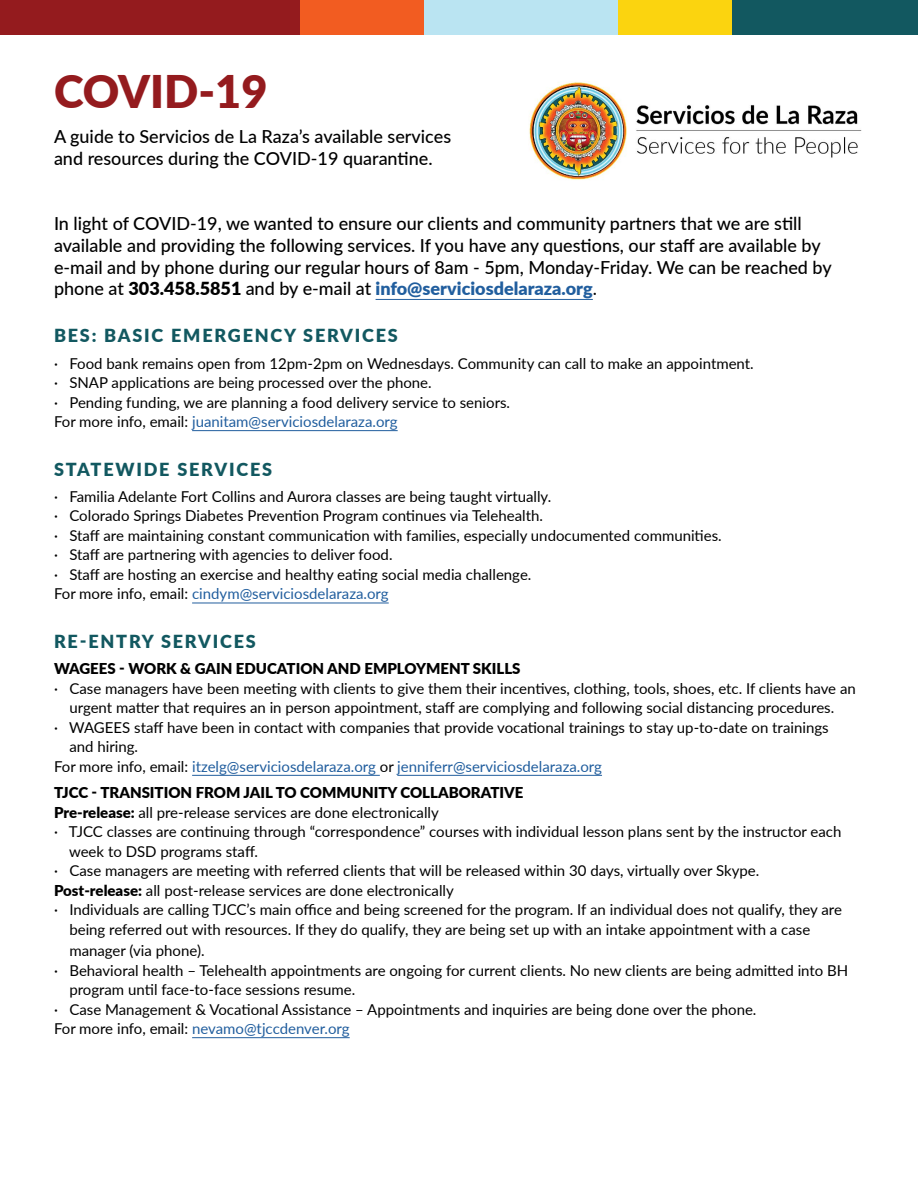
<style>
.page{position:relative;width:918px;height:1188px;background:#fff}
.page>*{position:absolute;margin:0;border:0;box-sizing:border-box;transform-origin:0 0}
.t1{font:900 45px "Lato";color:#941b1e}
.t2{font:500 18px/21.6px "Lato";color:#000}
.t3{font:900 18px "Lato";letter-spacing:.1em;color:#125860}
.t4{font:15px/19.5px "Lato";color:#000}
.t5{font:15px "Lato";color:#215e9e}
.t6{font:900 15px "Lato";color:#000}
.s1{font-weight:900}
.s2{font-weight:900;color:#215e9e}
.s3{font-weight:400}
.s4{color:#215e9e}
.s5{color:#000}
</style>
<div class="page">
<hr style="left:192px;top:430px;width:206px;height:1px;background:#215e9e">
<hr style="left:192px;top:603px;width:197px;height:1px;background:#215e9e">
<hr style="left:192px;top:775px;width:188px;height:1px;background:#215e9e">
<hr style="left:397px;top:775px;width:205px;height:1px;background:#215e9e">
<hr style="left:192px;top:1037px;width:158px;height:1px;background:#215e9e">
<hr style="left:376px;top:299px;width:217px;height:1px;background:#215e9e">
<div style="left:0;top:0;width:300px;height:35px;background:#941b1e"></div>
<div style="left:300px;top:0;width:130px;height:35px;background:#f25c21"></div>
<div style="left:608px;top:0;width:193px;height:35px;background:#fbd40f"></div>
<div style="left:424px;top:0;width:194px;height:35px;background:#bae4f2"></div>
<div style="left:732px;top:0;width:186px;height:35px;background:#125860"></div>
<img style="left:529px;top:82px;width:333px;height:98px">
<h1 class="t1" style="left:54px;top:57px;width:215px">COVID-19</h1>
<p class="t2" style="left:54px;top:125px;width:399px">A guide to Servicios de La Raza’s available services and resources during the COVID-19 quarantine.</p>
<p class="t2" style="left:54px;top:212px;width:779px">In light of COVID-19, we wanted to ensure our clients and community partners that we are still available and providing the following services. If you have any questions, our staff are available by e-mail and by phone during our regular hours of 8am - 5pm, Monday-Friday. We can be reached by phone at <span class="s1">303.458.5851</span> and by e-mail at <span class="s2">info@serviciosdelaraza.org</span><span class="s3">.</span></p>
<p class="t3" style="left:54px;top:322px;width:345px">BES: BASIC EMERGENCY SERVICES</p>
<p class="t4" style="left:54px;top:353px;width:701px">· Food bank remains open from 12pm-2pm on Wednesdays. Community can call to make an appointment. · SNAP applications are being processed over the phone.<br>· Pending funding, we are planning a food delivery service to seniors.<br>For more info, email: <span class="s4">juanitam@serviciosdelaraza.org</span></p>
<p class="t3" style="left:54px;top:456px;width:220px">STATEWIDE SERVICES</p>
<p class="t4" style="left:54px;top:486px;width:669px">· Familia Adelante Fort Collins and Aurora classes are being taught virtually.<br>· Colorado Springs Diabetes Prevention Program continues via Telehealth.<br>· Staff are maintaining constant communication with families, especially undocumented communities. · Staff are partnering with agencies to deliver food.<br>· Staff are hosting an exercise and healthy eating social media challenge.<br>For more info, email: <span class="s4">cindym@serviciosdelaraza.org</span></p>
<p class="t3" style="left:54px;top:628px;width:203px">RE-ENTRY SERVICES</p>
<p class="t6" style="left:54px;top:658px;width:468px">WAGEES - WORK &amp; GAIN EDUCATION AND EMPLOYMENT SKILLS</p>
<p class="t4" style="left:54px;top:678px;width:803px">· Case managers have been meeting with clients to give them their incentives, clothing, tools, shoes, etc. If clients have an</p>
<p class="t4" style="left:69px;top:698px;width:766px">urgent matter that requires an in person appointment, staff are complying and following social distancing procedures.</p>
<p class="t4" style="left:54px;top:717px;width:776px">· WAGEES staff have been in contact with companies that provide vocational trainings to stay up-to-date on trainings</p>
<p class="t4" style="left:69px;top:737px;width:70px">and hiring.</p>
<p class="t5" style="left:54px;top:756px;width:550px"><span class="s5">For more info, email:</span> itzelg@serviciosdelaraza.org <span class="s5">or</span> jenniferr@serviciosdelaraza.org</p>
<p class="t6" style="left:54px;top:781px;width:471px">TJCC - TRANSITION FROM JAIL TO COMMUNITY COLLABORATIVE</p>
<p class="t4" style="left:54px;top:802px;width:386px"><span class="s1">Pre-release:</span> all pre-release services are done electronically</p>
<p class="t4" style="left:54px;top:821px;width:789px">· TJCC classes are continuing through “correspondence” courses with individual lesson plans sent by the instructor each</p>
<p class="t4" style="left:69px;top:841px;width:191px">week to DSD programs staff.</p>
<p class="t4" style="left:54px;top:860px;width:707px">· Case managers are meeting with referred clients that will be released within 30 days, virtually over Skype.</p>
<p class="t4" style="left:54px;top:880px;width:401px"><span class="s1">Post-release:</span> all post-release services are done electronically</p>
<p class="t4" style="left:54px;top:899px;width:790px">· Individuals are calling TJCC’s main office and being screened for the program. If an individual does not qualify, they are</p>
<p class="t4" style="left:69px;top:919px;width:742px">being referred out with resources. If they do qualify, they are being set up with an intake appointment with a case</p>
<p class="t4" style="left:69px;top:940px;width:137px">manager (via phone).</p>
<p class="t4" style="left:54px;top:960px;width:796px">· Behavioral health – Telehealth appointments are ongoing for current clients. No new clients are being admitted into BH</p>
<p class="t4" style="left:69px;top:979px;width:288px">program until face-to-face sessions resume.</p>
<p class="t4" style="left:54px;top:999px;width:704px">· Case Management &amp; Vocational Assistance – Appointments and inquiries are being done over the phone.</p>
<p class="t5" style="left:54px;top:1018px;width:297px"><span class="s5">For more info, email:</span> nevamo@tjccdenver.org</p>
</div>
